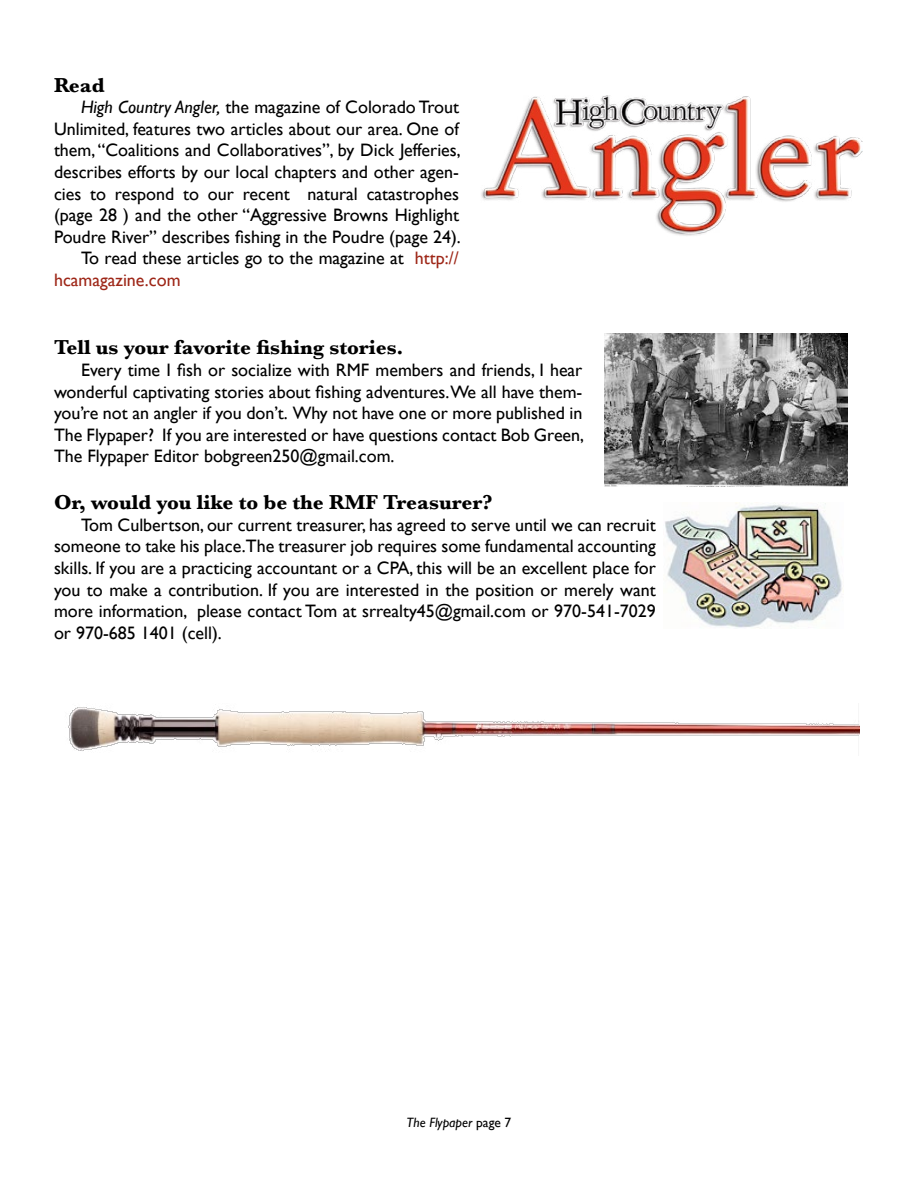
<style>
.page{position:relative;width:918px;height:1188px;background:#fff}
.page>*{position:absolute;margin:0;border:0;box-sizing:border-box;transform-origin:0 0}
.t1{font:700 21px "Baskerville";color:#000}
.t2{font:18px/21.6px "Gill Sans";color:#000;text-align:justify}
.t3{font:18px "Gill Sans";color:#9e2718}
.t4{font:italic 13.5px "Gill Sans";color:#000}
.s1{font-style:italic}
.s2{color:#9e2718}
.s3{font-style:normal}
</style>
<div class="page">
<img style="left:665px;top:502px;width:179px;height:126px">
<img style="left:605px;top:333px;width:243px;height:153px">
<img style="left:481px;top:95px;width:381px;height:141px">
<img style="left:68px;top:707px;width:792px;height:45px">
<p class="t1" style="left:54px;top:70px;width:52px">Read</p>
<p class="t2" style="left:81px;top:96px;width:379px"><span class="s1">High Country Angler,</span> the magazine of Colorado Trout</p>
<p class="t2" style="left:54px;top:118px;width:407px">Unlimited, features two articles about our area. One of</p>
<p class="t2" style="left:54px;top:139px;width:408px">them, “Coalitions and Collaboratives”, by Dick Jefferies,</p>
<p class="t2" style="left:54px;top:161px;width:406px">describes efforts by our local chapters and other agen-</p>
<p class="t2" style="left:54px;top:183px;width:407px">cies to respond to our recent natural catastrophes</p>
<p class="t2" style="left:54px;top:204px;width:406px">(page 28 ) and the other “Aggressive Browns Highlight</p>
<p class="t2" style="left:54px;top:226px;width:408px">Poudre River” describes fishing in the Poudre (page 24).</p>
<p class="t2" style="left:81px;top:247px;width:379px">To read these articles go to the magazine at <span class="s2">http://</span></p>
<p class="t3" style="left:54px;top:269px;width:128px">hcamagazine.com</p>
<p class="t1" style="left:54px;top:333px;width:351px">Tell us your favorite fishing stories.</p>
<p class="t2" style="left:54px;top:359px;width:532px;text-indent:27px">Every time I fish or socialize with RMF members and friends, I hear wonderful captivating stories about fishing adventures.We all have them&shy;you’re not an angler if you don’t. Why not have one or more published in The Flypaper? If you are interested or have questions contact Bob Green, The Flypaper Editor bobgreen250@gmail.com.</p>
<p class="t1" style="left:54px;top:488px;width:440px">Or, would you like to be the RMF Treasurer?</p>
<p class="t2" style="left:54px;top:514px;width:603px;text-indent:27px">Tom Culbertson, our current treasurer, has agreed to serve until we can recruit someone to take his place.The treasurer job requires some fundamental accounting skills. If you are a practicing accountant or a CPA, this will be an excellent place for you to make a contribution. If you are interested in the position or merely want more information, please contact Tom at srrealty45@gmail.com or 970-541-7029 or 970-685 1401 (cell).</p>
<p class="t4" style="left:407px;top:1115px;width:106px">The Flypaper <span class="s3">page 7</span></p>
</div>
